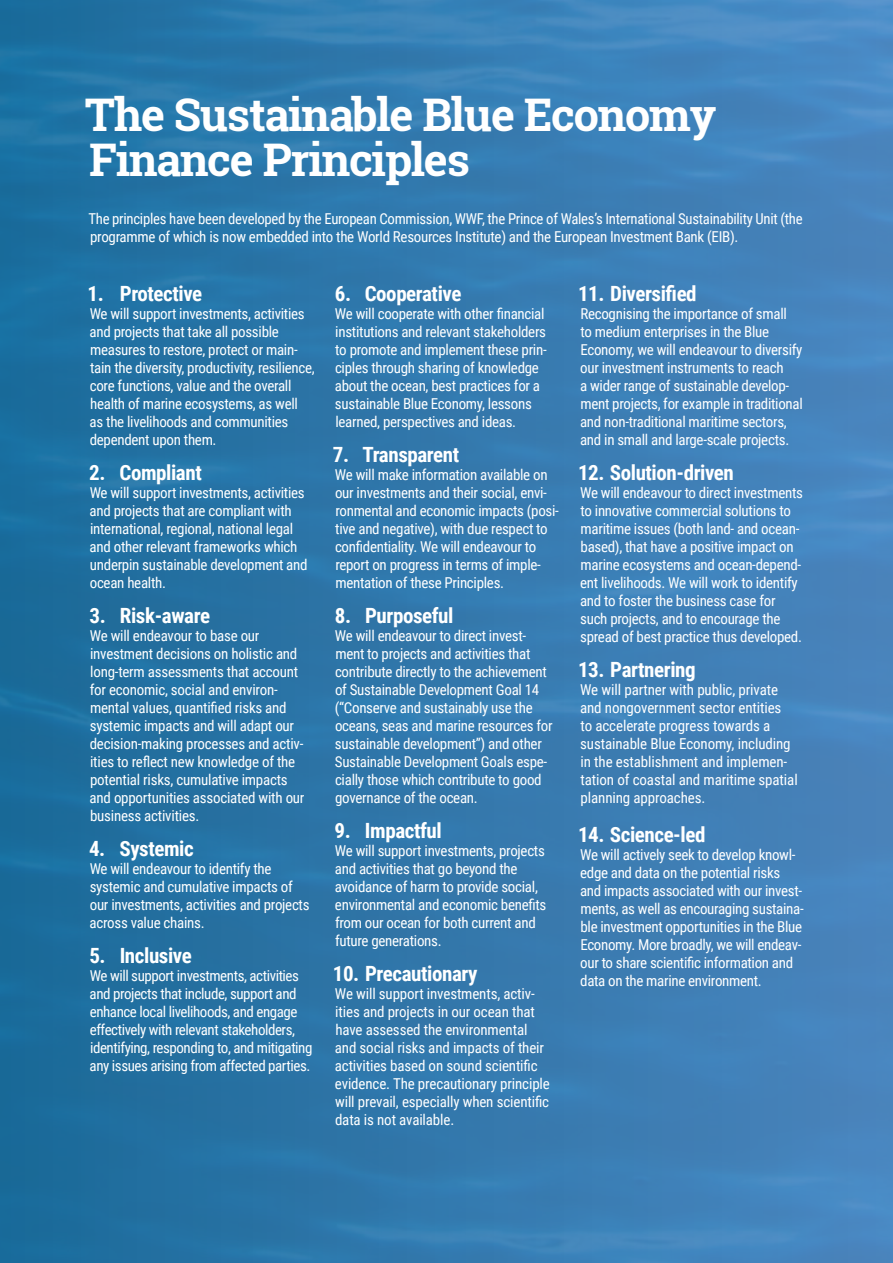
<style>
.page{position:relative;width:893px;height:1263px;background:#fff}
.page>*{position:absolute;margin:0;border:0;box-sizing:border-box;transform-origin:0 0}
.t1{font:700 45px/45px "Roboto Slab";letter-spacing:-.025em;color:#fff}
.t2{font:700 21px "Roboto Condensed";letter-spacing:-.02em;color:#fff}
.t3{font:15px/18px "Roboto Condensed";letter-spacing:-.02em;color:#fff}
</style>
<div class="page">
<img style="left:0;top:0;width:893px;height:1263px">
<h1 class="t1" style="left:85px;top:92px;width:633px">The Sustainable Blue Economy<br>Finance Principles</h1>
<p class="t3" style="left:88px;top:209px;width:716px">The principles have been developed by the European Commission, WWF, the Prince of Wales’s International Sustainability Unit (the programme of which is now embedded into the World Resources Institute) and the European Investment Bank (EIB).</p>
<h2 class="t2" style="left:88px;top:278px;width:116px">1. Protective</h2>
<p class="t3" style="left:90px;top:304px;width:227px">We will support investments, activities and projects that take all possible measures to restore, protect or main&shy;tain the diversity, productivity, resilience, core functions, value and the overall health of marine ecosystems, as well as the livelihoods and communities dependent upon them.</p>
<h2 class="t2" style="left:89px;top:457px;width:114px">2. Compliant</h2>
<p class="t3" style="left:90px;top:483px;width:219px">We will support investments, activities and projects that are compliant with international, regional, national legal and other relevant frameworks which underpin sustainable development and ocean health.</p>
<h2 class="t2" style="left:90px;top:600px;width:122px">3. Risk-aware</h2>
<p class="t3" style="left:90px;top:626px;width:216px">We will endeavour to base our investment decisions on holistic and long-term assessments that account for economic, social and environ&shy;mental values, quantified risks and systemic impacts and will adapt our decision-making processes and activ&shy;ities to reflect new knowledge of the potential risks, cumulative impacts and opportunities associated with our business activities.</p>
<h2 class="t2" style="left:89px;top:833px;width:106px">4. Systemic</h2>
<p class="t3" style="left:90px;top:859px;width:221px">We will endeavour to identify the systemic and cumulative impacts of our investments, activities and projects across value chains.</p>
<h2 class="t2" style="left:89px;top:940px;width:104px">5. Inclusive</h2>
<p class="t3" style="left:90px;top:966px;width:224px">We will support investments, activities and projects that include, support and enhance local livelihoods, and engage effectively with relevant stakeholders, identifying, responding to, and mitigating any issues arising from affected parties.</p>
<h2 class="t2" style="left:578px;top:278px;width:120px">11. Diversified</h2>
<p class="t3" style="left:580px;top:304px;width:224px">Recognising the importance of small<br>to medium enterprises in the Blue Economy, we will endeavour to diversify our investment instruments to reach<br>a wider range of sustainable develop&shy;ment projects, for example in traditional and non-traditional maritime sectors, and in small and large-scale projects.</p>
<h2 class="t2" style="left:578px;top:457px;width:157px">12. Solution-driven</h2>
<p class="t3" style="left:580px;top:483px;width:224px">We will endeavour to direct investments to innovative commercial solutions to maritime issues (both land- and ocean&shy;based), that have a positive impact on marine ecosystems and ocean-depend&shy;ent livelihoods. We will work to identify and to foster the business case for such projects, and to encourage the spread of best practice thus developed.</p>
<h2 class="t2" style="left:578px;top:654px;width:119px">13. Partnering</h2>
<p class="t3" style="left:580px;top:680px;width:219px">We will partner with public, private and nongovernment sector entities<br>to accelerate progress towards a sustainable Blue Economy, including in the establishment and implemen&shy;tation of coastal and maritime spatial planning approaches.</p>
<h2 class="t2" style="left:578px;top:820px;width:129px">14. Science-led</h2>
<p class="t3" style="left:580px;top:845px;width:225px">We will actively seek to develop knowl&shy;edge and data on the potential risks and impacts associated with our invest&shy;ments, as well as encouraging sustaina&shy;ble investment opportunities in the Blue Economy. More broadly, we will endeav&shy;our to share scientific information and data on the marine environment.</p>
<h2 class="t2" style="left:335px;top:278px;width:128px">6. Cooperative</h2>
<p class="t3" style="left:335px;top:304px;width:213px">We will cooperate with other financial institutions and relevant stakeholders to promote and implement these prin&shy;ciples through sharing of knowledge about the ocean, best practices for a sustainable Blue Economy, lessons learned, perspectives and ideas.</p>
<h2 class="t2" style="left:333px;top:439px;width:128px">7. Transparent</h2>
<p class="t3" style="left:335px;top:465px;width:226px">We will make information available on our investments and their social, envi&shy;ronmental and economic impacts (posi&shy;tive and negative), with due respect to confidentiality. We will endeavour to report on progress in terms of imple&shy;mentation of these Principles.</p>
<h2 class="t2" style="left:335px;top:600px;width:120px">8. Purposeful</h2>
<p class="t3" style="left:335px;top:626px;width:219px">We will endeavour to direct invest&shy;ment to projects and activities that contribute directly to the achievement of Sustainable Development Goal 14 (“Conserve and sustainably use the oceans, seas and marine resources for sustainable development”) and other Sustainable Development Goals espe&shy;cially those which contribute to good governance of the ocean.</p>
<h2 class="t2" style="left:334px;top:815px;width:109px">9. Impactful</h2>
<p class="t3" style="left:335px;top:841px;width:213px">We will support investments, projects and activities that go beyond the avoidance of harm to provide social, environmental and economic benefits from our ocean for both current and future generations.</p>
<h2 class="t2" style="left:333px;top:958px;width:146px">10. Precautionary</h2>
<p class="t3" style="left:335px;top:984px;width:217px">We will support investments, activ&shy;ities and projects in our ocean that have assessed the environmental and social risks and impacts of their activities based on sound scientific evidence. The precautionary principle will prevail, especially when scientific data is not available.</p>
</div>
